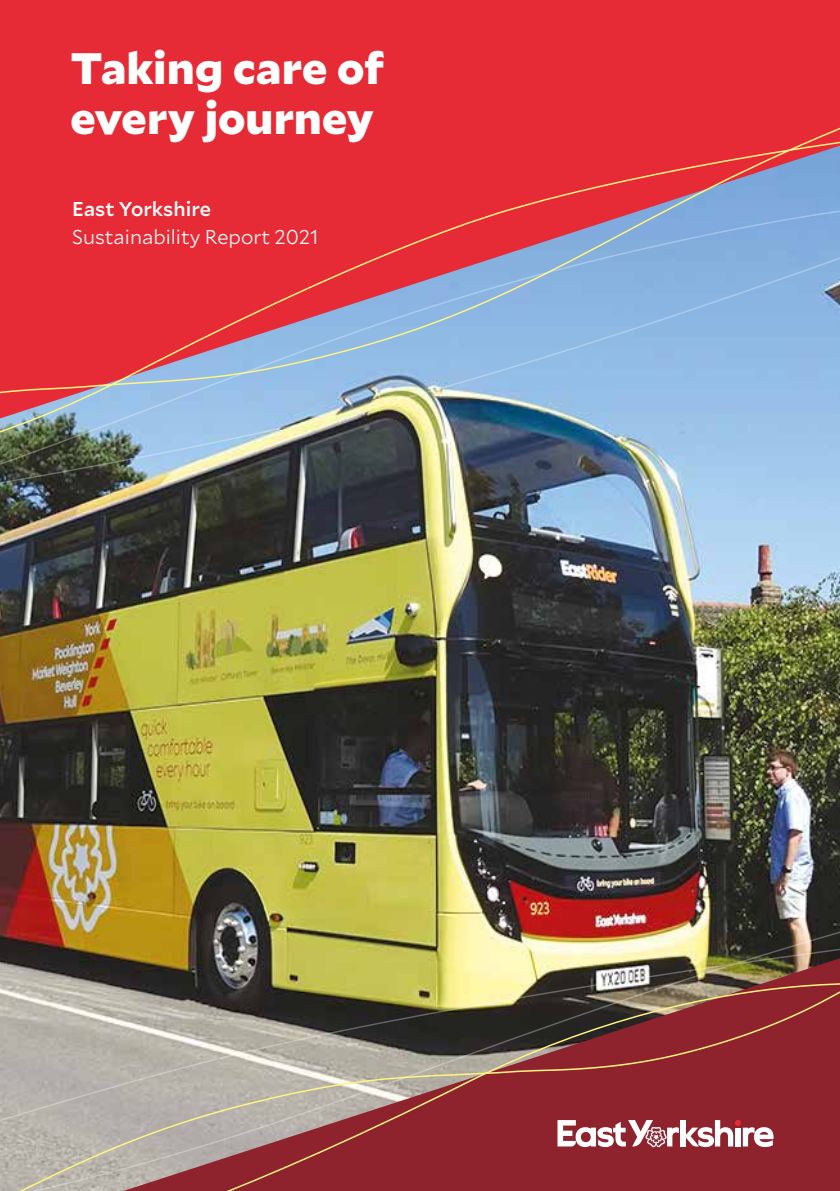
<style>
.page{position:relative;width:840px;height:1191px;background:#fff}
.page>*{position:absolute;margin:0;border:0;box-sizing:border-box;transform-origin:0 0}
.t1{font:900 44px/49.6px "Mallory";color:#fff}
.t2{font:300 20px "Mallory";color:#fff}
.t3{font:500 20px "Mallory";color:#fff}
</style>
<div class="page">
<img style="left:0;top:568px;width:839px;height:333px">
<div style="left:0;top:0;width:839px;height:105px;background:#e62b36"></div>
<div style="left:0;top:105px;width:839px;height:61px;background:#e62b36"></div>
<img style="left:0;top:166px;width:839px;height:402px">
<img style="left:0;top:901px;width:839px;height:290px">
<h1 class="t1" style="left:71px;top:41px;width:315px">Taking care of every journey</h1>
<p class="t3" style="left:72px;top:194px;width:140px">East Yorkshire</p>
<p class="t2" style="left:72px;top:223px;width:248px">Sustainability Report 2021</p>
</div>
